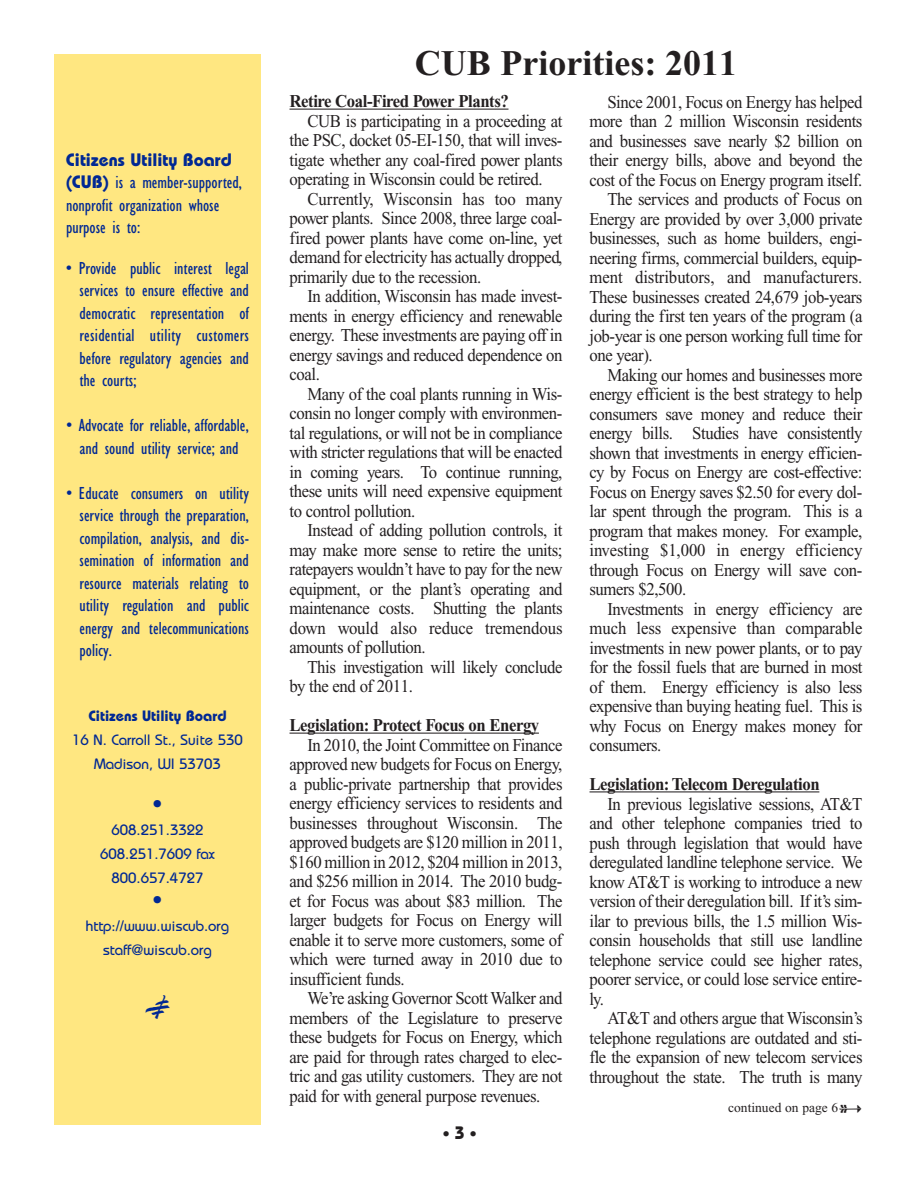
<style>
.page{position:relative;width:918px;height:1188px;background:#fff}
.page>*{position:absolute;margin:0;border:0;box-sizing:border-box;transform-origin:0 0}
.t1{font:700 36px "Times";color:#231f20}
.t2{font:36px "Type Embellishments Three Plain";color:#002894}
.t3{font:700 21px "Bauhaus";color:#002894}
.t4{font:18px/19.5px "Times";letter-spacing:-.025em;color:#231f20;text-align:justify;scale:.93 1}
.t5{font:condensed 18px/22.5px "Gill Sans";color:#002894;text-align:justify}
.t6{font:18px "Times";letter-spacing:-.005em;color:#231f20;scale:.93 1}
.t7{font:700 18px "Times";letter-spacing:-.025em;color:#231f20;scale:.93 1}
.t8{font:700 18px "Bauhaus";color:#002894}
.t9{font:500 15px/24px "Bauhaus";color:#002894;text-align:center}
.t10{font:700 15px "Bauhaus";color:#002894}
.t11{font:500 15px "Bauhaus";color:#231f20}
.t12{font:13.5px "Times";color:#231f20}
.s1{font-family:"Bauhaus";font-weight:700;font-stretch:normal}
.s2{font-weight:700;font-size:18px}
.s3{font-family:"Type Embellishments Three Plain";font-size:27px}
</style>
<div class="page">
<hr style="left:290px;top:109px;width:218px;height:1px;background:#231f20">
<hr style="left:290px;top:733px;width:249px;height:1px;background:#231f20">
<hr style="left:590px;top:791px;width:229px;height:1px;background:#231f20">
<div style="left:54px;top:54px;width:207px;height:1071px;background:#ffe781"></div>
<p class="t8" style="left:66px;top:153px;width:167px">Citizens Utility Board</p>
<p class="t5" style="left:66px;top:173px;width:178px;text-align:left"><span class="s1">(CUB)</span> is a member-supported, nonprofit organization whose purpose is to:</p>
<p class="t5" style="left:80px;top:258px;width:171px;text-indent:-14px">• Provide public interest legal services to ensure effective and democratic representation of residential utility customers before regulatory agencies and the courts;</p>
<p class="t5" style="left:66px;top:416px;width:185px;text-align:center">• Advocate for reliable, affordable, and sound utility service; and</p>
<p class="t5" style="left:80px;top:483px;width:171px;text-indent:-14px">• Educate consumers on utility service through the preparation, compilation, analysis, and dis&shy;semination of information and resource materials relating to utility regulation and public energy and telecommunications policy.</p>
<p class="t10" style="left:88px;top:710px;width:140px">Citizens Utility Board</p>
<p class="t9" style="left:72px;top:729px;width:172px">16 N. Carroll St., Suite 530<br>Madison, WI 53703</p>
<p class="t3" style="left:152px;top:796px;width:12px">•</p>
<p class="t9" style="left:100px;top:819px;width:116px">608.251.3322<br>608.251.7609 fax<br>800.657.4727</p>
<p class="t3" style="left:152px;top:892px;width:12px">•</p>
<p class="t9" style="left:86px;top:915px;width:145px">http://www.wiscub.org staff@wiscub.org</p>
<h1 class="t2" style="left:144px;top:993px;width:29px">4</h1>
<h1 class="t1" style="left:415px;top:51px;width:324px">CUB Priorities: 2011</h1>
<p class="t7" style="left:290px;top:95px;width:237px">Retire Coal-Fired Power Plants?</p>
<p class="t4" style="left:290px;top:113px;width:295px;text-indent:18px">CUB is participating in a proceeding at the PSC, docket 05-EI-150, that will inves&shy;tigate whether any coal-fired power plants operating in Wisconsin could be retired.</p>
<p class="t4" style="left:290px;top:191px;width:295px;text-indent:18px">Currently, Wisconsin has too many power plants. Since 2008, three large coal&shy;fired power plants have come on-line, yet demand for electricity has actually dropped, primarily due to the recession.</p>
<p class="t4" style="left:290px;top:288px;width:295px;text-indent:18px">In addition, Wisconsin has made invest&shy;ments in energy efficiency and renewable energy. These investments are paying off in energy savings and reduced dependence on coal.</p>
<p class="t4" style="left:290px;top:386px;width:295px;text-indent:18px">Many of the coal plants running in Wis&shy;consin no longer comply with environmen&shy;tal regulations, or will not be in compliance with stricter regulations that will be enacted in coming years. To continue running, these units will need expensive equipment to control pollution.</p>
<p class="t4" style="left:290px;top:522px;width:295px;text-indent:18px">Instead of adding pollution controls, it may make more sense to retire the units; ratepayers wouldn’t have to pay for the new equipment, or the plant’s operating and maintenance costs. Shutting the plants down would also reduce tremendous amounts of pollution.</p>
<p class="t4" style="left:290px;top:659px;width:295px;text-indent:18px">This investigation will likely conclude by the end of 2011.</p>
<p class="t7" style="left:290px;top:719px;width:270px">Legislation: Protect Focus on Energy</p>
<p class="t4" style="left:289px;top:737px;width:295px;text-indent:18px">In 2010, the Joint Committee on Finance approved new budgets for Focus on Energy, a public-private partnership that provides energy efficiency services to residents and businesses throughout Wisconsin. The approved budgets are $120 million in 2011, $160 million in 2012, $204 million in 2013, and $256 million in 2014. The 2010 budg&shy;et for Focus was about $83 million. The larger budgets for Focus on Energy will enable it to serve more customers, some of which were turned away in 2010 due to insufficient funds.</p>
<p class="t4" style="left:289px;top:990px;width:295px;text-indent:18px">We’re asking Governor Scott Walker and members of the Legislature to preserve these budgets for Focus on Energy, which are paid for through rates charged to elec&shy;tric and gas utility customers. They are not paid for with general purpose revenues.</p>
<p class="t11" style="left:443px;top:1129px;width:36px">•<span class="s2">3</span>•</p>
<p class="t4" style="left:607px;top:94px;width:276px">Since 2001, Focus on Energy has helped</p>
<p class="t4" style="left:589px;top:113px;width:295px">more than 2 million Wisconsin residents</p>
<p class="t4" style="left:589px;top:133px;width:295px">and businesses save nearly $2 billion on</p>
<p class="t4" style="left:589px;top:152px;width:295px">their energy bills, above and beyond the</p>
<p class="t4" style="left:589px;top:172px;width:295px">cost of the Focus on Energy program itself.</p>
<p class="t4" style="left:607px;top:191px;width:276px">The services and products of Focus on</p>
<p class="t4" style="left:589px;top:211px;width:295px">Energy are provided by over 3,000 private</p>
<p class="t4" style="left:589px;top:230px;width:295px">businesses, such as home builders, engi-</p>
<p class="t4" style="left:589px;top:250px;width:295px">neering firms, commercial builders, equip-</p>
<p class="t6" style="left:589px;top:271px;width:295px">ment distributors, and manufacturers.</p>
<p class="t4" style="left:589px;top:289px;width:295px">These businesses created 24,679 job-years</p>
<p class="t4" style="left:589px;top:308px;width:295px">during the first ten years of the program (a</p>
<p class="t4" style="left:589px;top:328px;width:295px">job-year is one person working full time for</p>
<p class="t4" style="left:589px;top:347px;width:69px">one year).</p>
<p class="t4" style="left:607px;top:367px;width:276px">Making our homes and businesses more</p>
<p class="t4" style="left:589px;top:386px;width:295px">energy efficient is the best strategy to help</p>
<p class="t4" style="left:589px;top:406px;width:295px">consumers save money and reduce their</p>
<p class="t4" style="left:589px;top:425px;width:295px">energy bills. Studies have consistently</p>
<p class="t4" style="left:589px;top:445px;width:295px">shown that investments in energy efficien-</p>
<p class="t4" style="left:589px;top:464px;width:295px">cy by Focus on Energy are cost-effective:</p>
<p class="t4" style="left:589px;top:484px;width:295px">Focus on Energy saves $2.50 for every dol-</p>
<p class="t4" style="left:589px;top:503px;width:295px">lar spent through the program. This is a</p>
<p class="t4" style="left:589px;top:523px;width:295px">program that makes money. For example,</p>
<p class="t6" style="left:589px;top:544px;width:295px">investing $1,000 in energy efficiency</p>
<p class="t4" style="left:589px;top:562px;width:295px">through Focus on Energy will save con-</p>
<p class="t4" style="left:589px;top:581px;width:106px">sumers $2,500.</p>
<p class="t4" style="left:607px;top:601px;width:276px">Investments in energy efficiency are</p>
<p class="t6" style="left:589px;top:622px;width:295px">much less expensive than comparable</p>
<p class="t4" style="left:589px;top:640px;width:295px">investments in new power plants, or to pay</p>
<p class="t4" style="left:589px;top:659px;width:295px">for the fossil fuels that are burned in most</p>
<p class="t4" style="left:589px;top:679px;width:295px">of them. Energy efficiency is also less</p>
<p class="t4" style="left:589px;top:698px;width:295px">expensive than buying heating fuel. This is</p>
<p class="t4" style="left:589px;top:718px;width:295px">why Focus on Energy makes money for</p>
<p class="t4" style="left:589px;top:737px;width:79px">consumers.</p>
<p class="t7" style="left:589px;top:778px;width:249px">Legislation: Telecom Deregulation</p>
<p class="t4" style="left:590px;top:796px;width:295px;text-indent:18px">In previous legislative sessions, AT&amp;T and other telephone companies tried to push through legislation that would have deregulated landline telephone service. We know AT&amp;T is working to introduce a new version of their deregulation bill. If it’s sim&shy;ilar to previous bills, the 1.5 million Wis&shy;consin households that still use landline telephone service could see higher rates, poorer service, or could lose service entire&shy;ly.</p>
<p class="t4" style="left:590px;top:1010px;width:295px;text-indent:18px">AT&amp;T and others argue that Wisconsin’s telephone regulations are outdated and sti&shy;fle the expansion of new telecom services throughout the state. The truth is many</p>
<p class="t12" style="left:728px;top:1103px;width:136px">continued on page 6<span class="s3">z</span></p>
</div>
